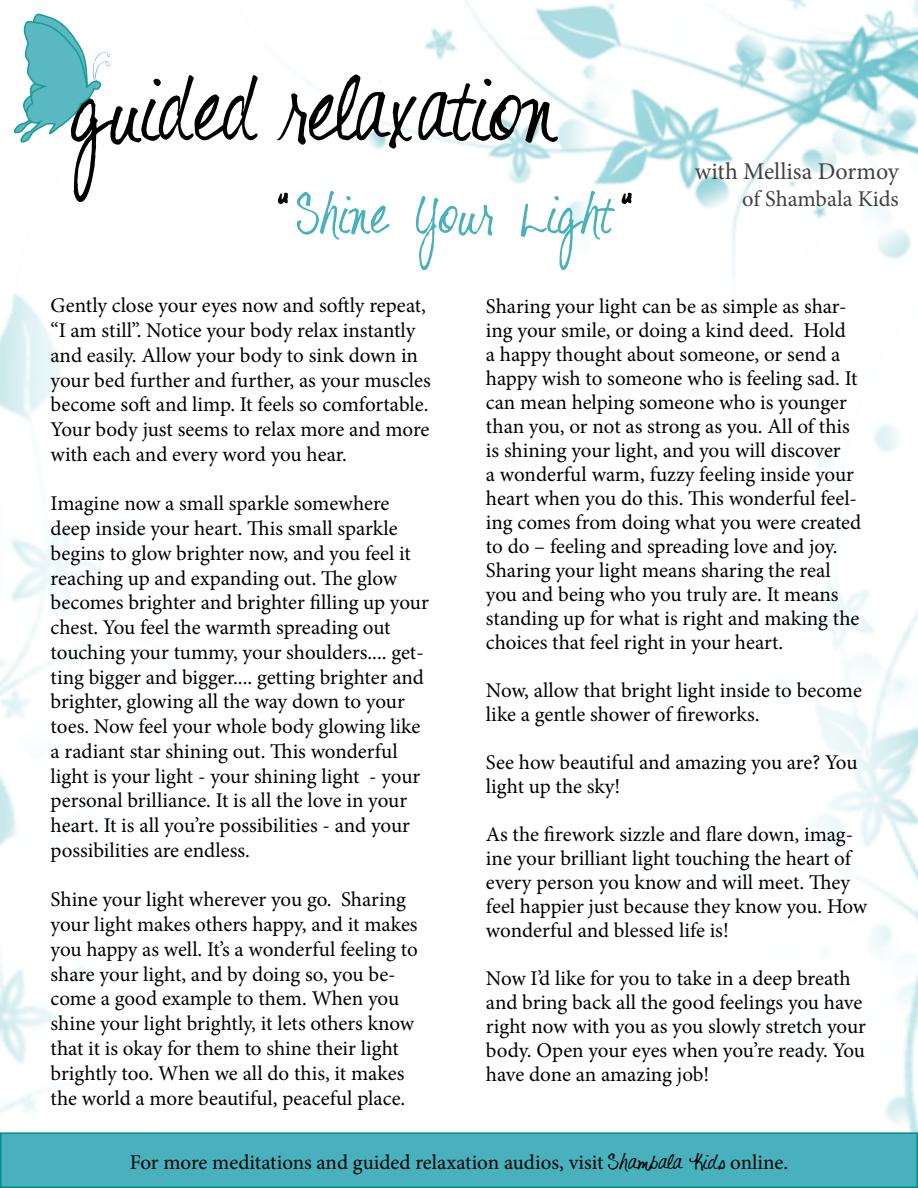
<style>
.page{position:relative;width:918px;height:1188px;background:#fff}
.page>*{position:absolute;margin:0;border:0;box-sizing:border-box;transform-origin:0 0}
.t1{font:90px "Shelter Me";color:#000}
.t2{font:54px "Shelter Me";color:#48b1bd}
.t3{font:24px "Minion Pro";color:#414042}
.t4{font:22.5px "Minion Pro";letter-spacing:-.005em;color:#414042}
.t5{font:21px/24.8px "Minion Pro";letter-spacing:-.005em;color:#000}
.s1{color:#000}
.s2{font-family:"Shelter Me";font-size:20.4px}
</style>
<div class="page">
<img style="left:0;top:0;width:918px;height:1132px">
<svg style="left:12px;top:12px;width:99px;height:133px"></svg>
<div style="left:1px;top:1133px;width:916px;height:54px;background:#48b1bd"></div>
<div style="left:0;top:1132px;width:918px;height:56px;border:2px solid #008f88"></div>
<h1 class="t1" style="left:71px;top:57px;width:489px">guided relaxation</h1>
<h2 class="t2" style="left:278px;top:183px;width:364px"><span class="s1">“</span>Shine Your Light <span class="s1">”</span></h2>
<p class="t3" style="left:695px;top:155px;width:206px">with Mellisa Dormoy</p>
<p class="t4" style="left:742px;top:184px;width:158px">of Shambala Kids</p>
<p class="t5" style="left:51px;top:293px;width:382px">Gently close your eyes now and softly repeat, “I am still”. Notice your body relax instantly and easily. Allow your body to sink down in your bed further and further, as your muscles become soft and limp. It feels so comfortable.<br>Your body just seems to relax more and more with each and every word you hear.</p>
<p class="t5" style="left:51px;top:491px;width:380px">Imagine now a small sparkle somewhere deep inside your heart. This small sparkle begins to glow brighter now, and you feel it reaching up and expanding out. The glow becomes brighter and brighter filling up your chest. You feel the warmth spreading out touching your tummy, your shoulders.... get&shy;ting bigger and bigger.... getting brighter and brighter, glowing all the way down to your toes. Now feel your whole body glowing like a radiant star shining out. This wonderful light is your light - your shining light - your personal brilliance. It is all the love in your heart. It is all you’re possibilities - and your possibilities are endless.</p>
<p class="t5" style="left:51px;top:887px;width:369px">Shine your light wherever you go. Sharing your light makes others happy, and it makes you happy as well. It’s a wonderful feeling to share your light, and by doing so, you be&shy;come a good example to them. When you shine your light brightly, it lets others know that it is okay for them to shine their light brightly too. When we all do this, it makes the world a more beautiful, peaceful place.</p>
<p class="t5" style="left:486px;top:294px;width:377px;line-height:24px">Sharing your light can be as simple as shar&shy;ing your smile, or doing a kind deed. Hold<br>a happy thought about someone, or send a happy wish to someone who is feeling sad. It can mean helping someone who is younger than you, or not as strong as you. All of this is shining your light, and you will discover<br>a wonderful warm, fuzzy feeling inside your heart when you do this. This wonderful feel&shy;ing comes from doing what you were created to do – feeling and spreading love and joy.<br>Sharing your light means sharing the real you and being who you truly are. It means standing up for what is right and making the choices that feel right in your heart.</p>
<p class="t5" style="left:486px;top:678px;width:378px;line-height:24px">Now, allow that bright light inside to become like a gentle shower of fireworks.</p>
<p class="t5" style="left:486px;top:750px;width:373px;line-height:24px">See how beautiful and amazing you are? You light up the sky!</p>
<p class="t5" style="left:486px;top:822px;width:383px;line-height:24px">As the firework sizzle and flare down, imag&shy;ine your brilliant light touching the heart of every person you know and will meet. They feel happier just because they know you. How wonderful and blessed life is!</p>
<p class="t5" style="left:486px;top:966px;width:382px;line-height:24px">Now I’d like for you to take in a deep breath and bring back all the good feelings you have right now with you as you slowly stretch your body. Open your eyes when you’re ready. You have done an amazing job!</p>
<p class="t5" style="left:130px;top:1150px;width:660px">For more meditations and guided relaxation audios, visit <span class="s2">Shambala Kids</span> online.</p>
</div>
